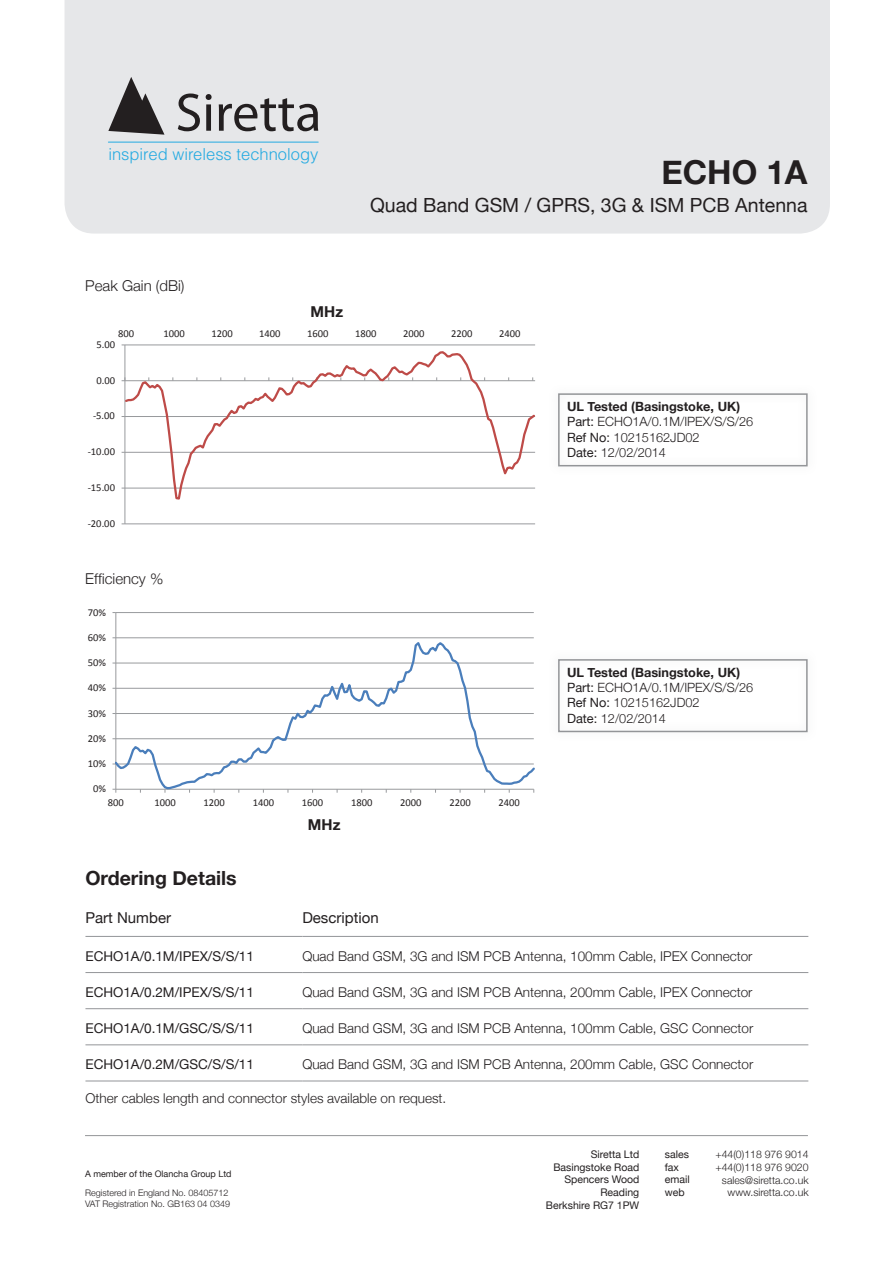
<style>
.page{position:relative;width:893px;height:1263px;background:#fff}
.page>*{position:absolute;margin:0;border:0;box-sizing:border-box;transform-origin:0 0}
.t1{font:700 33px "Helvetica Neue";color:#231f20}
.t2{font:19.5px "Helvetica Neue";color:#231f20}
.t3{font:700 19.5px "Helvetica Neue";color:#231f20}
.t4{font:700 19.05px "Calibri";color:#231f20}
.t5{font:300 16.5px "Helvetica";color:#24aae1}
.t6{font:300 15px "Helvetica Neue";color:#231f20}
.t7{font:15px "Helvetica Neue";color:#231f20}
.t8{font:700 15px "Helvetica Neue";color:#231f20}
.t9{font:300 13.5px "Helvetica Neue";color:#231f20}
.t10{font:13.5px "Helvetica Neue";color:#231f20}
.t11{font:300 12.75px "Helvetica Neue";color:#231f20}
.t12{font:700 12.75px "Helvetica Neue";color:#231f20}
.t13{font:10.5px "Calibri";color:#231f20}
.t14{font:10.5px/12.6px "Helvetica Neue";color:#231f20;text-align:right}
.t15{font:300 10.5px/12.6px "Helvetica Neue";color:#231f20;text-align:right}
.t16{font:300 9px/10.8px "Helvetica Neue";color:#231f20}
.t17{font:9px "Helvetica Neue";color:#231f20}
.s1{font-weight:400}
</style>
<div class="page">
<div style="left:65px;top:0;width:765px;height:234px;background:#e6e7e9"></div>
<hr style="left:85px;top:1135px;width:723px;height:1px;background:#939598">
<svg style="left:108px;top:77px;width:56px;height:58px;background:#848384"></svg>
<svg style="left:178px;top:94px;width:22px;height:37px"></svg>
<svg style="left:206px;top:94px;width:6px;height:37px"></svg>
<svg style="left:219px;top:98px;width:99px;height:33px;background:#a09fa1"></svg>
<hr style="left:108px;top:142px;width:210px;height:1px;background:#24aae1">
<svg style="left:121px;top:344px;width:415px;height:181px"></svg>
<svg style="left:112px;top:612px;width:423px;height:181px"></svg>
<hr style="left:85px;top:936px;width:217px;height:1px;background:#939598">
<hr style="left:302px;top:936px;width:506px;height:1px;background:#939598">
<hr style="left:85px;top:972px;width:217px;height:1px;background:#939598">
<hr style="left:302px;top:972px;width:506px;height:1px;background:#939598">
<hr style="left:85px;top:1008px;width:217px;height:1px;background:#939598">
<hr style="left:302px;top:1008px;width:506px;height:1px;background:#939598">
<hr style="left:85px;top:1044px;width:217px;height:1px;background:#939598">
<hr style="left:302px;top:1044px;width:506px;height:1px;background:#939598">
<hr style="left:85px;top:1081px;width:217px;height:1px;background:#939598">
<hr style="left:302px;top:1081px;width:506px;height:1px;background:#939598">
<div style="left:558px;top:393px;width:250px;height:73px;border:2px solid #939598"></div>
<div style="left:558px;top:659px;width:250px;height:73px;border:2px solid #939598"></div>
<p class="t5" style="left:108px;top:141px;width:212px">inspired wireless technology</p>
<p class="t6" style="left:85px;top:276px;width:101px">Peak Gain (dBi)</p>
<p class="t8" style="left:311px;top:302px;width:34px">MHz</p>
<h1 class="t1" style="left:661px;top:151px;width:148px">ECHO 1A</h1>
<h2 class="t2" style="left:370px;top:193px;width:439px">Quad Band GSM / GPRS, 3G &amp; ISM PCB Antenna</h2>
<p class="t13" style="left:118px;top:327px;width:18px">800</p>
<p class="t13" style="left:163px;top:327px;width:23px">1000</p>
<p class="t13" style="left:211px;top:327px;width:23px">1200</p>
<p class="t13" style="left:259px;top:327px;width:23px">1400</p>
<p class="t13" style="left:307px;top:327px;width:23px">1600</p>
<p class="t13" style="left:355px;top:327px;width:23px">1800</p>
<p class="t13" style="left:403px;top:327px;width:23px">2000</p>
<p class="t13" style="left:451px;top:327px;width:23px">2200</p>
<p class="t13" style="left:499px;top:327px;width:23px">2400</p>
<p class="t13" style="left:96px;top:338px;width:20px">5.00</p>
<p class="t13" style="left:96px;top:371px;width:20px">5.00</p>
<p class="t13" style="left:96px;top:374px;width:20px">0.00</p>
<p class="t13" style="left:96px;top:406px;width:20px">0.00</p>
<p class="t13" style="left:93px;top:409px;width:23px">-5.00</p>
<p class="t13" style="left:93px;top:442px;width:23px">-5.00</p>
<p class="t13" style="left:88px;top:445px;width:29px">-10.00</p>
<p class="t13" style="left:88px;top:478px;width:29px">-10.00</p>
<p class="t13" style="left:88px;top:481px;width:29px">-15.00</p>
<p class="t13" style="left:88px;top:514px;width:29px">-15.00</p>
<p class="t13" style="left:88px;top:517px;width:29px">-20.00</p>
<p class="t6" style="left:85px;top:570px;width:80px">Efficiency %</p>
<p class="t13" style="left:88px;top:572px;width:20px">70%</p>
<p class="t13" style="left:88px;top:605px;width:20px">70%</p>
<p class="t13" style="left:88px;top:631px;width:20px">60%</p>
<p class="t13" style="left:88px;top:656px;width:20px">50%</p>
<p class="t13" style="left:88px;top:681px;width:20px">40%</p>
<p class="t13" style="left:88px;top:706px;width:20px">30%</p>
<p class="t13" style="left:88px;top:732px;width:20px">20%</p>
<p class="t13" style="left:88px;top:757px;width:20px">10%</p>
<p class="t13" style="left:93px;top:782px;width:14px">0%</p>
<p class="t12" style="left:567px;top:399px;width:175px">UL Tested (Basingstoke, UK)</p>
<p class="t11" style="left:567px;top:414px;width:188px"><span class="s1">Part:</span> ECHO1A/0.1M/IPEX/S/S/26</p>
<p class="t11" style="left:567px;top:429px;width:134px"><span class="s1">Ref No:</span> 10215162JD02</p>
<p class="t11" style="left:567px;top:445px;width:100px"><span class="s1">Date:</span> 12/02/2014</p>
<p class="t12" style="left:567px;top:664px;width:175px">UL Tested (Basingstoke, UK)</p>
<p class="t11" style="left:567px;top:680px;width:188px"><span class="s1">Part:</span> ECHO1A/0.1M/IPEX/S/S/26</p>
<p class="t11" style="left:567px;top:695px;width:134px"><span class="s1">Ref No:</span> 10215162JD02</p>
<p class="t11" style="left:567px;top:710px;width:100px"><span class="s1">Date:</span> 12/02/2014</p>
<p class="t4" style="left:264px;top:790px;width:111px">Efficiency dB</p>
<p class="t13" style="left:108px;top:796px;width:18px">800</p>
<p class="t13" style="left:154px;top:796px;width:23px">1000</p>
<p class="t13" style="left:203px;top:796px;width:23px">1200</p>
<p class="t13" style="left:253px;top:796px;width:23px">1400</p>
<p class="t13" style="left:302px;top:796px;width:23px">1600</p>
<p class="t13" style="left:351px;top:796px;width:23px">1800</p>
<p class="t13" style="left:400px;top:796px;width:23px">2000</p>
<p class="t13" style="left:449px;top:796px;width:23px">2200</p>
<p class="t13" style="left:498px;top:796px;width:23px">2400</p>
<p class="t8" style="left:308px;top:816px;width:34px">MHz</p>
<p class="t3" style="left:85px;top:866px;width:153px">Ordering Details</p>
<p class="t7" style="left:85px;top:909px;width:87px">Part Number</p>
<p class="t7" style="left:302px;top:909px;width:78px">Description</p>
<p class="t10" style="left:85px;top:948px;width:170px">ECHO1A/0.1M/IPEX/S/S/11</p>
<p class="t9" style="left:302px;top:948px;width:452px">Quad Band GSM, 3G and ISM PCB Antenna, 100mm Cable, IPEX Connector</p>
<p class="t10" style="left:85px;top:984px;width:170px">ECHO1A/0.2M/IPEX/S/S/11</p>
<p class="t9" style="left:302px;top:984px;width:452px">Quad Band GSM, 3G and ISM PCB Antenna, 200mm Cable, IPEX Connector</p>
<p class="t10" style="left:85px;top:1020px;width:170px">ECHO1A/0.1M/GSC/S/S/11</p>
<p class="t9" style="left:302px;top:1020px;width:452px">Quad Band GSM, 3G and ISM PCB Antenna, 100mm Cable, GSC Connector</p>
<p class="t10" style="left:85px;top:1056px;width:170px">ECHO1A/0.2M/GSC/S/S/11</p>
<p class="t9" style="left:302px;top:1056px;width:452px">Quad Band GSM, 3G and ISM PCB Antenna, 200mm Cable, GSC Connector</p>
<p class="t9" style="left:85px;top:1090px;width:362px">Other cables length and connector styles available on request.</p>
<p class="t17" style="left:85px;top:1168px;width:148px">A member of the Olancha Group Ltd</p>
<p class="t16" style="left:85px;top:1188px;width:146px">Registered in England No. 08405712<br>VAT Registration No. GB163 04 0349</p>
<p class="t14" style="left:546px;top:1148px;width:95px">Siretta Ltd<br>Basingstoke Road<br>Spencers Wood<br>Reading<br>Berkshire RG7 1PW</p>
<p class="t14" style="left:665px;top:1148px;width:26px;text-align:left">sales fax email web</p>
<p class="t15" style="left:715px;top:1148px;width:95px">+44(0)118 976 9014 +44(0)118 976 9020 sales@siretta.co.uk www.siretta.co.uk</p>
</div>
